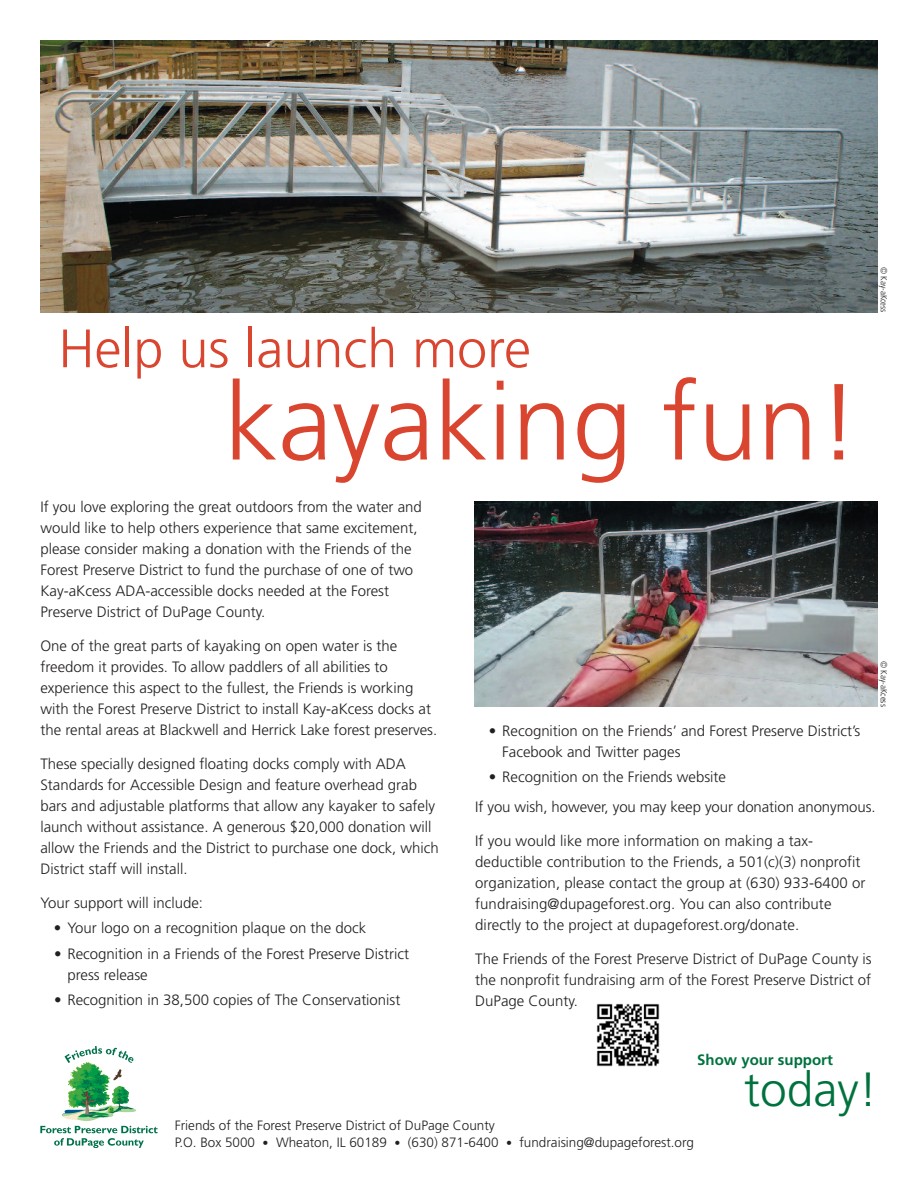
<style>
.page{position:relative;width:918px;height:1188px;background:#fff}
.page>*{position:absolute;margin:0;border:0;box-sizing:border-box;transform-origin:0 0}
.t1{font:300 108px "Frutiger";color:#da4530}
.t2{font:300 54px "Frutiger";color:#da4530}
.t3{font:300 48px "Frutiger";color:#00723e}
.t4{font:300 15px/21px "Frutiger";color:#231f20}
.t5{font:700 15px "Frutiger";color:#00723e}
.t6{font:300 13.5px/16.5px "Frutiger";color:#231f20}
.t7{font:300 condensed 9px "Frutiger";color:#231f20}
.s1{font-size:12px}
</style>
<div class="page">
<img style="left:596px;top:1003px;width:64px;height:64px">
<img style="left:40px;top:40px;width:838px;height:272px">
<img style="left:475px;top:501px;width:402px;height:206px">
<svg style="left:40px;top:1046px;width:118px;height:102px"></svg>
<h2 class="t2" style="left:58px;top:327px;width:474px">Help us launch more</h2>
<h1 class="t1" style="left:224px;top:378px;width:637px">kayaking fun!</h1>
<p class="t7" style="left:888px;top:267px;width:47px;rotate:90deg">© Kay-aKcess</p>
<p class="t4" style="left:40px;top:498px;width:383px">If you love exploring the great outdoors from the water and would like to help others experience that same excitement, please consider making a donation with the Friends of the Forest Preserve District to fund the purchase of one of two Kay-aKcess ADA-accessible docks needed at the Forest Preserve District of DuPage County.</p>
<p class="t4" style="left:40px;top:637px;width:398px">One of the great parts of kayaking on open water is the freedom it provides. To allow paddlers of all abilities to experience this aspect to the fullest, the Friends is working with the Forest Preserve District to install Kay-aKcess docks at the rental areas at Blackwell and Herrick Lake forest preserves.</p>
<p class="t4" style="left:40px;top:755px;width:400px">These specially designed floating docks comply with ADA Standards for Accessible Design and feature overhead grab bars and adjustable platforms that allow any kayaker to safely launch without assistance. A generous $20,000 donation will allow the Friends and the District to purchase one dock, which District staff will install.</p>
<p class="t4" style="left:40px;top:894px;width:164px">Your support will include:</p>
<p class="t4" style="left:54px;top:919px;width:314px">• Your logo on a recognition plaque on the dock</p>
<p class="t4" style="left:68px;top:944px;width:343px;text-indent:-14px">• Recognition in a Friends of the Forest Preserve District press release</p>
<p class="t4" style="left:54px;top:991px;width:348px">• Recognition in 38,500 copies of The Conservationist</p>
<p class="t7" style="left:888px;top:661px;width:47px;rotate:90deg">© Kay-aKcess</p>
<p class="t4" style="left:502px;top:722px;width:360px;text-indent:-14px">• Recognition on the Friends’ and Forest Preserve District’s<br>Facebook and Twitter pages</p>
<p class="t4" style="left:475px;top:764px;width:402px;line-height:29.7px;text-indent:13px">• Recognition on the Friends website<br>If you wish, however, you may keep your donation anonymous.</p>
<p class="t4" style="left:475px;top:831px;width:392px">If you would like more information on making a tax&shy;deductible contribution to the Friends, a 501(c)(3) nonprofit organization, please contact the group at (630) 933-6400 or fundraising@dupageforest.org. You can also contribute directly to the project at dupageforest.org/donate.</p>
<p class="t4" style="left:475px;top:949px;width:398px;text-align:justify">The Friends of the Forest Preserve District of DuPage County is the nonprofit fundraising arm of the Forest Preserve District of DuPage County.</p>
<p class="t5" style="left:697px;top:1054px;width:137px">Show your support</p>
<h3 class="t3" style="left:744px;top:1070px;width:135px">today!</h3>
<p class="t6" style="left:175px;top:1118px;width:521px">Friends of the Forest Preserve District of DuPage County<br>P.O. Box 5000 <span class="s1">•</span> Wheaton, IL 60189 <span class="s1">•</span> (630) 871-6400 <span class="s1">•</span> fundraising@dupageforest.org</p>
</div>
